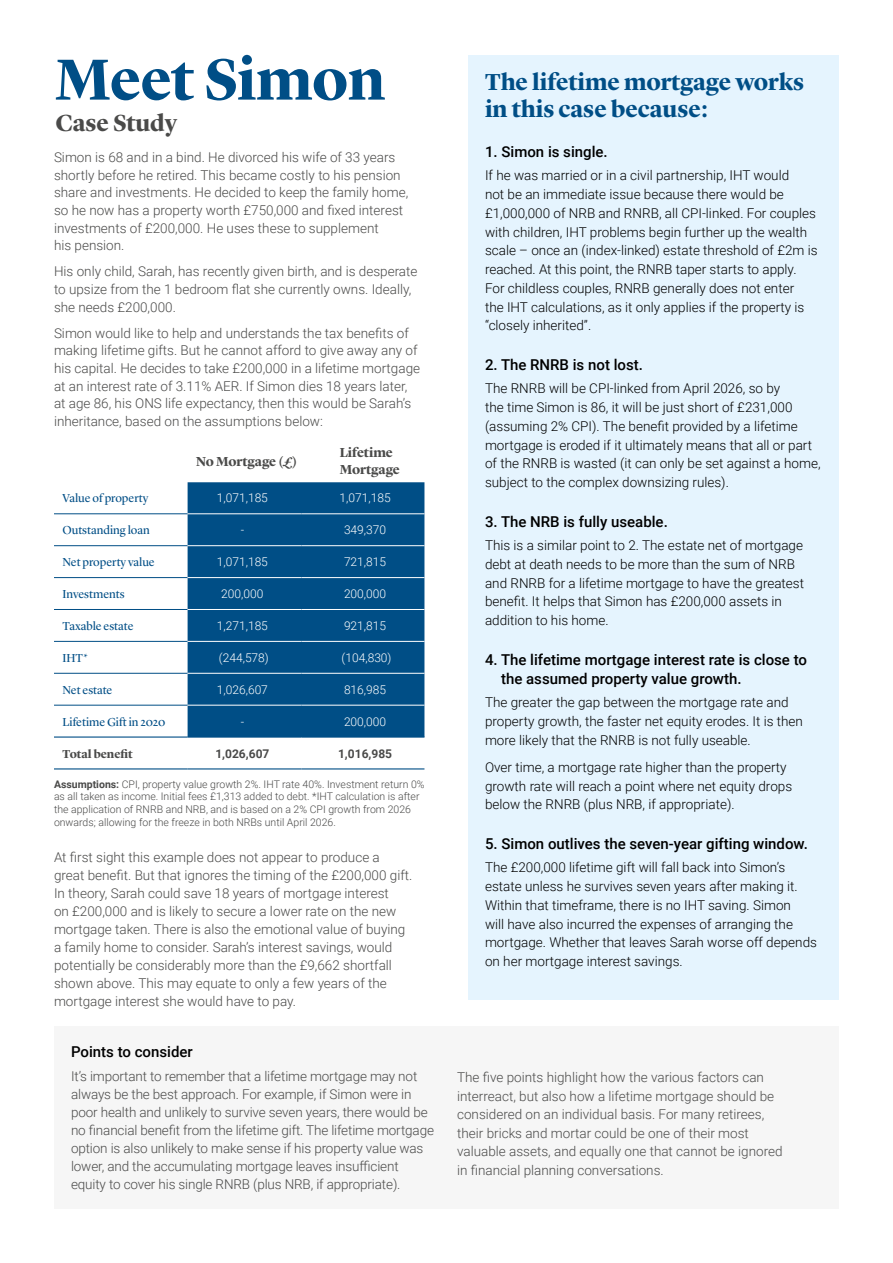
<style>
.page{position:relative;width:893px;height:1263px;background:#fff}
.page>*{position:absolute;margin:0;border:0;box-sizing:border-box;transform-origin:0 0}
.H1_Headline_Primary{font:700 60px "Lyon Display";letter-spacing:-.01em;color:#004e86}
.H2_Head{font:700 24px/27px "Lyon Display";color:#004e86}
.H2_Head-2{font:700 24px "Lyon Display";color:#4a4a49}
.t1{font:500 15px/18.8px "Roboto";color:#000}
._01_Body_copy_9_12{font:300 13.5px/18px "Roboto";color:#4a4a49}
._01_Body_copy_9_12-2{font:300 13.5px/18.8px "Roboto";color:#000}
.T_Head{font:700 13.5px/16.5px "Lyon Display";letter-spacing:-.005em;color:#4a4a49}
.T_Body{font:300 12px "Roboto";color:#fff}
.T_Sub_Lyon{font:12px "Lyon Display";color:#004e86}
.T_Body-2{font:700 12px "Roboto";color:#4a4a49}
.T_Sub_Lyon-2{font:700 12px "Lyon Display";letter-spacing:-.005em;color:#4a4a49}
.H5_Legal{font:300 10.5px/12.8px "Roboto";color:#4a4a49}
.s1{font-weight:700}
</style>
<div class="page">
<div style="left:188px;top:482px;width:236px;height:254px;background:#004e86"></div>
<hr style="left:54px;top:513px;width:134px;height:1px;background:#004e86">
<hr style="left:54px;top:545px;width:134px;height:1px;background:#004e86">
<hr style="left:54px;top:577px;width:134px;height:1px;background:#004e86">
<hr style="left:54px;top:609px;width:134px;height:1px;background:#004e86">
<hr style="left:54px;top:641px;width:134px;height:1px;background:#004e86">
<hr style="left:54px;top:673px;width:134px;height:1px;background:#004e86">
<hr style="left:54px;top:705px;width:134px;height:1px;background:#004e86">
<hr style="left:54px;top:736px;width:134px;height:2px;background:#004e86">
<hr style="left:54px;top:768px;width:134px;height:1px;background:#004e86">
<hr style="left:188px;top:768px;width:113px;height:1px;background:#004e86">
<hr style="left:301px;top:768px;width:123px;height:1px;background:#004e86">
<hr style="left:188px;top:513px;width:113px;height:1px;background:#fff">
<hr style="left:301px;top:513px;width:123px;height:1px;background:#fff">
<hr style="left:188px;top:545px;width:113px;height:1px;background:#fff">
<hr style="left:301px;top:545px;width:123px;height:1px;background:#fff">
<hr style="left:188px;top:577px;width:113px;height:1px;background:#fff">
<hr style="left:301px;top:577px;width:123px;height:1px;background:#fff">
<hr style="left:188px;top:609px;width:113px;height:1px;background:#fff">
<hr style="left:301px;top:609px;width:123px;height:1px;background:#fff">
<hr style="left:188px;top:641px;width:113px;height:1px;background:#fff">
<hr style="left:301px;top:641px;width:123px;height:1px;background:#fff">
<hr style="left:188px;top:673px;width:113px;height:1px;background:#fff">
<hr style="left:301px;top:673px;width:123px;height:1px;background:#fff">
<hr style="left:188px;top:705px;width:113px;height:1px;background:#fff">
<hr style="left:301px;top:705px;width:123px;height:1px;background:#fff">
<hr style="left:188px;top:736px;width:113px;height:2px;background:#004e86">
<hr style="left:301px;top:736px;width:123px;height:2px;background:#004e86">
<div style="left:468px;top:55px;width:371px;height:944px;background:#e5f4fe"></div>
<div style="left:54px;top:1027px;width:785px;height:182px;background:#f6f6f6"></div>
<p class="H1_Headline_Primary" style="left:55px;top:34px;width:332px">Meet Simon</p>
<p class="H2_Head-2" style="left:55px;top:105px;width:123px">Case Study</p>
<p class="_01_Body_copy_9_12" style="left:54px;top:148px;width:356px">Simon is 68 and in a bind. He divorced his wife of 33 years shortly before he retired. This became costly to his pension share and investments. He decided to keep the family home, so he now has a property worth £750,000 and fixed interest investments of £200,000. He uses these to supplement<br>his pension.</p>
<p class="_01_Body_copy_9_12" style="left:54px;top:262px;width:365px">His only child, Sarah, has recently given birth, and is desperate to upsize from the 1 bedroom flat she currently owns. Ideally, she needs £200,000.</p>
<p class="_01_Body_copy_9_12" style="left:54px;top:324px;width:368px">Simon would like to help and understands the tax benefits of making lifetime gifts. But he cannot afford to give away any of his capital. He decides to take £200,000 in a lifetime mortgage at an interest rate of 3.11% AER. If Simon dies 18 years later, at age 86, his ONS life expectancy, then this would be Sarah’s inheritance, based on the assumptions below:</p>
<p class="T_Head" style="left:196px;top:452px;width:103px">No Mortgage (£)</p>
<p class="T_Head" style="left:340px;top:443px;width:62px">Lifetime<br>Mortgage</p>
<p class="T_Sub_Lyon" style="left:63px;top:489px;width:87px">Value of property</p>
<p class="T_Body" style="left:217px;top:490px;width:53px">1,071,185</p>
<p class="T_Body" style="left:340px;top:490px;width:53px">1,071,185</p>
<p class="T_Sub_Lyon" style="left:63px;top:521px;width:89px">Outstanding loan</p>
<p class="T_Body" style="left:241px;top:522px;width:5px">-</p>
<p class="T_Body" style="left:344px;top:522px;width:44px">349,370</p>
<p class="T_Sub_Lyon" style="left:63px;top:553px;width:94px">Net property value</p>
<p class="T_Body" style="left:217px;top:553px;width:53px">1,071,185</p>
<p class="T_Body" style="left:344px;top:553px;width:44px">721,815</p>
<p class="T_Sub_Lyon" style="left:63px;top:585px;width:64px">Investments</p>
<p class="T_Body" style="left:221px;top:585px;width:44px">200,000</p>
<p class="T_Body" style="left:344px;top:585px;width:44px">200,000</p>
<p class="T_Sub_Lyon" style="left:63px;top:617px;width:72px">Taxable estate</p>
<p class="T_Body" style="left:217px;top:617px;width:53px">1,271,185</p>
<p class="T_Body" style="left:344px;top:617px;width:44px">921,815</p>
<p class="T_Sub_Lyon" style="left:63px;top:649px;width:27px">IHT*</p>
<p class="T_Body" style="left:219px;top:649px;width:51px">(244,578)</p>
<p class="T_Body" style="left:342px;top:649px;width:51px">(104,830)</p>
<p class="T_Sub_Lyon" style="left:63px;top:681px;width:51px">Net estate</p>
<p class="T_Body" style="left:217px;top:681px;width:53px">1,026,607</p>
<p class="T_Body" style="left:344px;top:681px;width:44px">816,985</p>
<p class="T_Sub_Lyon" style="left:63px;top:713px;width:105px">Lifetime Gift in 2020</p>
<p class="T_Body" style="left:241px;top:713px;width:5px">-</p>
<p class="T_Body" style="left:344px;top:713px;width:44px">200,000</p>
<p class="T_Sub_Lyon-2" style="left:63px;top:744px;width:72px">Total benefit</p>
<p class="T_Body-2" style="left:215px;top:745px;width:56px">1,026,607</p>
<p class="T_Body-2" style="left:338px;top:745px;width:56px">1,016,985</p>
<p class="H5_Legal" style="left:54px;top:777px;width:372px"><span class="s1">Assumptions:</span> CPI, property value growth 2%. IHT rate 40%. Investment return 0% as all taken as income. Initial fees £1,313 added to debt. *IHT calculation is after the application of RNRB and NRB, and is based on a 2% CPI growth from 2026 onwards; allowing for the freeze in both NRBs until April 2026.</p>
<p class="_01_Body_copy_9_12" style="left:54px;top:848px;width:360px">At first sight this example does not appear to produce a great benefit. But that ignores the timing of the £200,000 gift.<br>In theory, Sarah could save 18 years of mortgage interest<br>on £200,000 and is likely to secure a lower rate on the new mortgage taken. There is also the emotional value of buying a family home to consider. Sarah’s interest savings, would potentially be considerably more than the £9,662 shortfall shown above. This may equate to only a few years of the mortgage interest she would have to pay.</p>
<p class="H2_Head" style="left:485px;top:67px;width:321px">The lifetime mortgage works in this case because:</p>
<h3 class="t1" style="left:485px;top:142px;width:124px">1. Simon is single.</h3>
<p class="_01_Body_copy_9_12-2" style="left:485px;top:166px;width:334px">If he was married or in a civil partnership, IHT would<br>not be an immediate issue because there would be £1,000,000 of NRB and RNRB, all CPI-linked. For couples with children, IHT problems begin further up the wealth scale – once an (index-linked) estate threshold of £2m is reached. At this point, the RNRB taper starts to apply.<br>For childless couples, RNRB generally does not enter<br>the IHT calculations, as it only applies if the property is “closely inherited”.</p>
<h3 class="t1" style="left:485px;top:355px;width:159px">2. The RNRB is not lost.</h3>
<p class="_01_Body_copy_9_12-2" style="left:485px;top:379px;width:337px">The RNRB will be CPI-linked from April 2026, so by<br>the time Simon is 86, it will be just short of £231,000 (assuming 2% CPI). The benefit provided by a lifetime mortgage is eroded if it ultimately means that all or part of the RNRB is wasted (it can only be set against a home, subject to the complex downsizing rules).</p>
<h3 class="t1" style="left:485px;top:512px;width:184px">3. The NRB is fully useable.</h3>
<p class="_01_Body_copy_9_12-2" style="left:485px;top:535px;width:321px">This is a similar point to 2. The estate net of mortgage debt at death needs to be more than the sum of NRB and RNRB for a lifetime mortgage to have the greatest benefit. It helps that Simon has £200,000 assets in addition to his home.</p>
<h3 class="t1" style="left:501px;top:650px;width:308px;text-indent:-16px">4. The lifetime mortgage interest rate is close to the assumed property value growth.</h3>
<p class="_01_Body_copy_9_12-2" style="left:485px;top:692px;width:319px">The greater the gap between the mortgage rate and property growth, the faster net equity erodes. It is then more likely that the RNRB is not fully useable.</p>
<p class="_01_Body_copy_9_12-2" style="left:485px;top:757px;width:309px">Over time, a mortgage rate higher than the property growth rate will reach a point where net equity drops below the RNRB (plus NRB, if appropriate).</p>
<h3 class="t1" style="left:485px;top:834px;width:324px">5. Simon outlives the seven-year gifting window.</h3>
<p class="_01_Body_copy_9_12-2" style="left:485px;top:858px;width:333px">The £200,000 lifetime gift will fall back into Simon’s estate unless he survives seven years after making it.<br>Within that timeframe, there is no IHT saving. Simon<br>will have also incurred the expenses of arranging the mortgage. Whether that leaves Sarah worse off depends on her mortgage interest savings.</p>
<h3 class="t1" style="left:71px;top:1042px;width:123px">Points to consider</h3>
<p class="_01_Body_copy_9_12" style="left:71px;top:1067px;width:365px">It’s important to remember that a lifetime mortgage may not always be the best approach. For example, if Simon were in poor health and unlikely to survive seven years, there would be no financial benefit from the lifetime gift. The lifetime mortgage option is also unlikely to make sense if his property value was lower, and the accumulating mortgage leaves insufficient equity to cover his single RNRB (plus NRB, if appropriate).</p>
<p class="_01_Body_copy_9_12" style="left:457px;top:1067px;width:327px;line-height:18.6px">The five points highlight how the various factors can interreact, but also how a lifetime mortgage should be considered on an individual basis. For many retirees, their bricks and mortar could be one of their most valuable assets, and equally one that cannot be ignored in financial planning conversations.</p>
</div>
